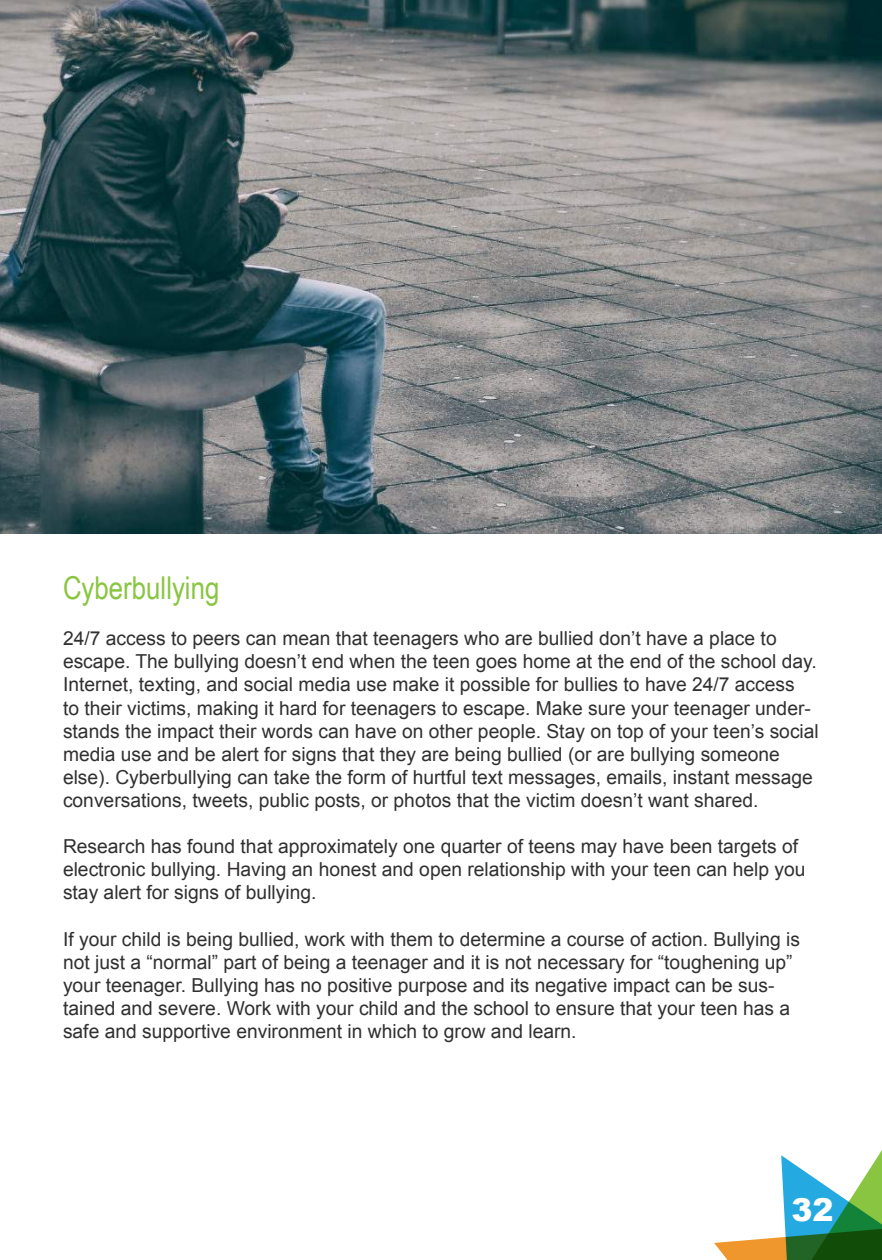
<style>
.page{position:relative;width:882px;height:1260px;background:#fff}
.page>*{position:absolute;margin:0;border:0;box-sizing:border-box;transform-origin:0 0}
.t1{font:31.5px "Arial Narrow";color:#89c541}
.t2{font:900 31.5px "Arial";color:#fff}
.t3{font:19.25px/23.1px "Arial";color:#312f30}
</style>
<div class="page">
<svg style="left:714px;top:1150px;width:168px;height:110px"></svg>
<img style="left:0;top:0;width:882px;height:534px">
<h1 class="t1" style="left:63px;top:565px;width:158px">Cyberbullying</h1>
<p class="t3" style="left:63px;top:627px;width:757px">24/7 access to peers can mean that teenagers who are bullied don’t have a place to escape. The bullying doesn’t end when the teen goes home at the end of the school day.<br>Internet, texting, and social media use make it possible for bullies to have 24/7 access<br>to their victims, making it hard for teenagers to escape. Make sure your teenager under&shy;stands the impact their words can have on other people. Stay on top of your teen’s social media use and be alert for signs that they are being bullied (or are bullying someone else). Cyberbullying can take the form of hurtful text messages, emails, instant message conversations, tweets, public posts, or photos that the victim doesn’t want shared.</p>
<p class="t3" style="left:63px;top:835px;width:744px">Research has found that approximately one quarter of teens may have been targets of electronic bullying. Having an honest and open relationship with your teen can help you stay alert for signs of bullying.</p>
<p class="t3" style="left:63px;top:927px;width:739px">If your child is being bullied, work with them to determine a course of action. Bullying is not just a “normal” part of being a teenager and it is not necessary for “toughening up” your teenager. Bullying has no positive purpose and its negative impact can be sus&shy;tained and severe. Work with your child and the school to ensure that your teen has a safe and supportive environment in which to grow and learn.</p>
<h1 class="t2" style="left:792px;top:1186px;width:44px">32</h1>
</div>
